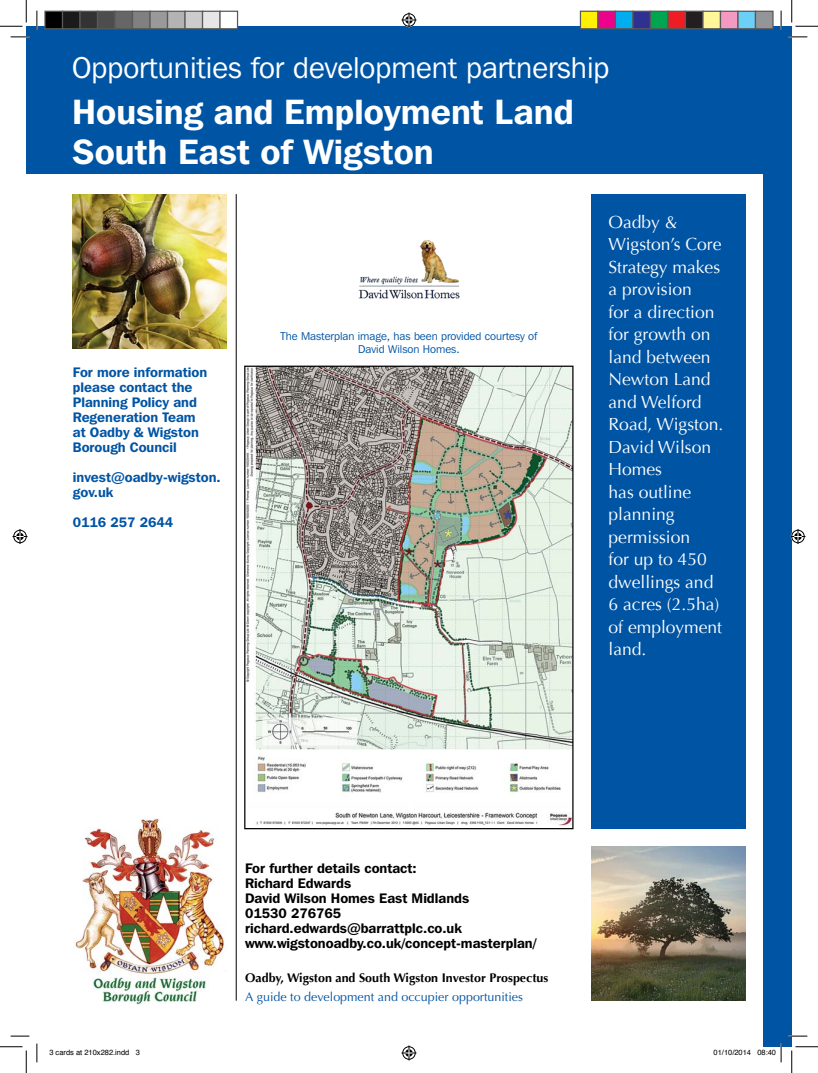
<style>
.page{position:relative;width:818px;height:1073px;background:#fff}
.page>*{position:absolute;margin:0;border:0;box-sizing:border-box;transform-origin:0 0}
.t1{font:600 35px/40px "Franklin Gothic IT Cby BT";color:#fff}
.t2{font:30px "Franklin Gothic IT Cby BT";color:#fff}
.t3{font:17.5px/22.5px "Optima";color:#fff}
.t4{font:600 13.75px/15px "Franklin Gothic IT Cby BT";color:#000}
.t5{font:600 13.75px/15px "Franklin Gothic IT Cby BT";color:#0054a4}
.t6{font:700 12.5px "Optima";color:#000}
.t7{font:12.5px "Optima";color:#0054a4}
.t8{font:11.25px/12.5px "Franklin Gothic IT Cby BT";color:#0054a4;text-align:center}
.t9{font:7.5px "Helvetica";color:#000}
</style>
<div class="page">
<div style="left:763px;top:53px;width:29px;height:994px;background:#0054a4"></div>
<div style="left:591px;top:194px;width:155px;height:635px;background:#0054a4"></div>
<svg style="left:791px;top:1047px;width:27px;height:26px"></svg>
<svg style="left:0;top:1047px;width:27px;height:26px"></svg>
<svg style="left:791px;top:0;width:27px;height:27px"></svg>
<svg style="left:0;top:0;width:27px;height:27px"></svg>
<svg style="left:37px;top:1044px;width:1px;height:18px"></svg>
<svg style="left:11px;top:1036px;width:18px;height:1px"></svg>
<svg style="left:780px;top:1044px;width:2px;height:18px"></svg>
<svg style="left:788px;top:1035px;width:19px;height:2px"></svg>
<hr style="left:236px;top:194px;width:1px;height:807px;background:#000">
<div style="left:26px;top:26px;width:766px;height:147px;background:#0054a4"></div>
<svg style="left:11px;top:36px;width:18px;height:2px"></svg>
<svg style="left:788px;top:36px;width:19px;height:2px"></svg>
<svg style="left:36px;top:11px;width:2px;height:18px"></svg>
<svg style="left:780px;top:11px;width:2px;height:18px"></svg>
<svg style="left:401px;top:13px;width:15px;height:15px"></svg>
<div style="left:45px;top:11px;width:18px;height:18px;background:#000"></div>
<div style="left:44px;top:11px;width:19px;height:18px;border:1px solid #595959"></div>
<div style="left:63px;top:11px;width:17px;height:18px;background:#1a1a1a"></div>
<div style="left:62px;top:11px;width:19px;height:18px;border:1px solid #595959"></div>
<div style="left:80px;top:11px;width:18px;height:18px;background:#333"></div>
<div style="left:79px;top:11px;width:19px;height:18px;border:1px solid #595959"></div>
<div style="left:98px;top:11px;width:17px;height:18px;background:#4d4d4d"></div>
<div style="left:97px;top:11px;width:19px;height:18px;border:1px solid #595959"></div>
<div style="left:115px;top:11px;width:18px;height:18px;background:#666"></div>
<div style="left:114px;top:11px;width:19px;height:18px;border:1px solid #595959"></div>
<div style="left:133px;top:11px;width:17px;height:18px;background:#808080"></div>
<div style="left:132px;top:11px;width:19px;height:18px;border:1px solid #595959"></div>
<div style="left:150px;top:11px;width:18px;height:18px;background:#999"></div>
<div style="left:149px;top:11px;width:19px;height:18px;border:1px solid #595959"></div>
<div style="left:168px;top:11px;width:17px;height:18px;background:#b3b3b3"></div>
<div style="left:167px;top:11px;width:19px;height:18px;border:1px solid #595959"></div>
<div style="left:185px;top:11px;width:18px;height:18px;background:#ccc"></div>
<div style="left:184px;top:11px;width:19px;height:18px;border:1px solid #595959"></div>
<div style="left:203px;top:11px;width:17px;height:18px;background:#e6e6e6"></div>
<div style="left:202px;top:11px;width:19px;height:18px;border:1px solid #595959"></div>
<div style="left:220px;top:11px;width:18px;height:18px;background:#fff"></div>
<div style="left:219px;top:11px;width:19px;height:18px;border:1px solid #595959"></div>
<div style="left:580px;top:11px;width:18px;height:18px;background:#fff101"></div>
<div style="left:580px;top:11px;width:18px;height:18px;border:1px solid #595959"></div>
<div style="left:598px;top:11px;width:17px;height:18px;background:#ed028c"></div>
<div style="left:597px;top:11px;width:19px;height:18px;border:1px solid #595959"></div>
<div style="left:615px;top:11px;width:18px;height:18px;background:#00aeef"></div>
<div style="left:615px;top:11px;width:18px;height:18px;border:1px solid #595959"></div>
<div style="left:633px;top:11px;width:17px;height:18px;background:#2e3092"></div>
<div style="left:632px;top:11px;width:19px;height:18px;border:1px solid #595959"></div>
<div style="left:650px;top:11px;width:18px;height:18px;background:#00a54f"></div>
<div style="left:650px;top:11px;width:18px;height:18px;border:1px solid #595959"></div>
<div style="left:668px;top:11px;width:17px;height:18px;background:#ee1d23"></div>
<div style="left:667px;top:11px;width:19px;height:18px;border:1px solid #595959"></div>
<div style="left:685px;top:11px;width:18px;height:18px;background:#231f20"></div>
<div style="left:685px;top:11px;width:18px;height:18px;border:1px solid #595959"></div>
<div style="left:703px;top:11px;width:17px;height:18px;background:#fff79a"></div>
<div style="left:702px;top:11px;width:19px;height:18px;border:1px solid #595959"></div>
<div style="left:720px;top:11px;width:18px;height:18px;background:#f499c2"></div>
<div style="left:720px;top:11px;width:18px;height:18px;border:1px solid #595959"></div>
<div style="left:738px;top:11px;width:17px;height:18px;background:#6bcff6"></div>
<div style="left:737px;top:11px;width:19px;height:18px;border:1px solid #595959"></div>
<div style="left:755px;top:11px;width:18px;height:18px;background:#939598"></div>
<div style="left:755px;top:11px;width:18px;height:18px;border:1px solid #595959"></div>
<img style="left:75px;top:818px;width:149px;height:186px">
<img style="left:72px;top:194px;width:155px;height:155px">
<img style="left:358px;top:240px;width:101px;height:59px">
<img style="left:246px;top:368px;width:325px;height:458px">
<div style="left:244px;top:366px;width:329px;height:463px;border:1px solid #000"></div>
<img style="left:591px;top:846px;width:155px;height:155px">
<svg style="left:13px;top:529px;width:15px;height:15px"></svg>
<svg style="left:790px;top:529px;width:15px;height:15px"></svg>
<svg style="left:401px;top:1045px;width:15px;height:15px"></svg>
<p class="t2" style="left:72px;top:49px;width:539px">Opportunities for development partnership</p>
<p class="t1" style="left:72px;top:91px;width:503px">Housing and Employment Land<br>South East of Wigston</p>
<p class="t5" style="left:73px;top:365px;width:136px">For more information please contact the<br>Planning Policy and<br>Regeneration Team at Oadby &amp; Wigston<br>Borough Council</p>
<p class="t5" style="left:73px;top:470px;width:149px">invest@oadby-wigston. gov.uk</p>
<p class="t5" style="left:73px;top:515px;width:102px">0116 257 2644</p>
<p class="t8" style="left:281px;top:330px;width:258px">The Masterplan image, has been provided courtesy of<br>David Wilson Homes.</p>
<p class="t3" style="left:608px;top:211px;width:116px">Oadby &amp;<br>Wigston’s Core<br>Strategy makes a provision<br>for a direction for growth on land between<br>Newton Land and Welford<br>Road, Wigston.<br>David Wilson<br>Homes<br>has outline planning permission<br>for up to 450 dwellings and<br>6 acres (2.5ha) of employment land.</p>
<p class="t4" style="left:245px;top:861px;width:293px">For further details contact:<br>Richard Edwards<br>David Wilson Homes East Midlands<br>01530 276765 richard.edwards@barrattplc.co.uk www.wigstonoadby.co.uk/concept-masterplan/</p>
<p class="t6" style="left:245px;top:971px;width:305px">Oadby, Wigston and South Wigston Investor Prospectus</p>
<p class="t7" style="left:245px;top:989px;width:279px">A guide to development and occupier opportunities</p>
<p class="t9" style="left:49px;top:1046px;width:92px">3 cards at 210x282.indd 3</p>
<p class="t9" style="left:713px;top:1046px;width:64px">01/10/2014 08:40</p>
</div>
